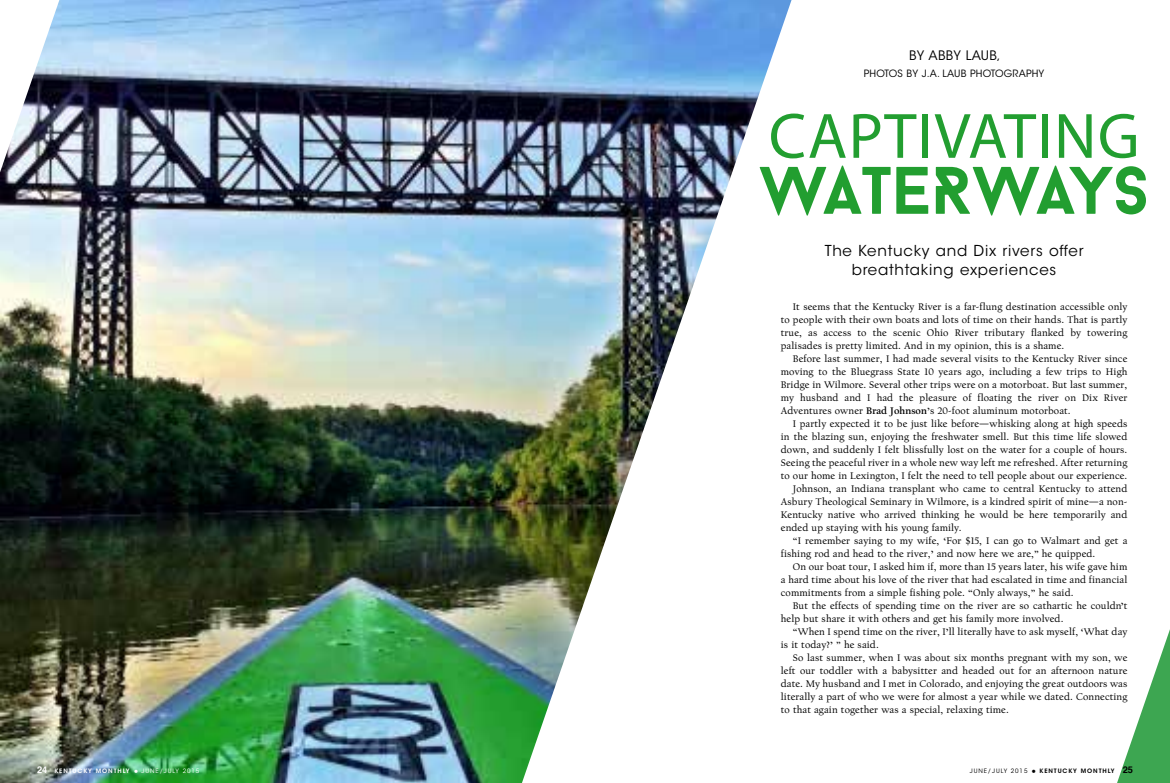
<style>
.page{position:relative;width:1170px;height:783px;background:#fff}
.page>*{position:absolute;margin:0;border:0;box-sizing:border-box;transform-origin:0 0}
.t1{font:700 67px "Baron Neue";color:#229e30}
.t2{font:64.6px "Myriad Pro";letter-spacing:.02em;color:#229e30}
.t3{font:15px/19px "ITC Avant Garde Std";letter-spacing:.05em;color:#000;text-align:center}
.t4{font:13px "ITC Avant Garde Std";letter-spacing:.02em;color:#000}
.t5{font:10px/13px "Californian FB Text";letter-spacing:.01em;color:#000;text-align:justify}
.t6{font:10px "ITC Avant Garde Std";letter-spacing:.02em;color:#000}
.t7{font:600 6px "ITC Avant Garde Std";letter-spacing:.15em;color:#fff}
.t8{font:600 6px "ITC Avant Garde Std";letter-spacing:.15em;color:#000}
.s1{font-weight:700}
.s2{font-family:"Helvetica";font-weight:700;font-size:9.2px}
.s3{font-family:"Californian FB Text";font-weight:400}
.s4{font-weight:400}
</style>
<div class="page">
<img style="left:0;top:0;width:522px;height:783px">
<svg style="left:1155px;top:629px;width:15px;height:154px;background:#58b269"></svg>
<img style="left:522px;top:0;width:633px;height:783px">
<svg style="left:0;top:0;width:59px;height:172px"></svg>
<h3 class="t4" style="left:909px;top:47px;width:93px">BY ABBY LAUB,</h3>
<p class="t6" style="left:864px;top:67px;width:182px">PHOTOS BY J.A. LAUB PHOTOGRAPHY</p>
<h2 class="t2" style="left:769px;top:96px;width:372px">CAPTIVATING</h2>
<h1 class="t1" style="left:759px;top:148px;width:392px">WATERWAYS</h1>
<h3 class="t3" style="left:825px;top:241px;width:260px">The Kentucky and Dix rivers offer breathtaking experiences</h3>
<p class="t5" style="left:781px;top:300px;width:348px;text-indent:12px">It seems that the Kentucky River is a far-flung destination accessible only to people with their own boats and lots of time on their hands. That is partly true, as access to the scenic Ohio River tributary flanked by towering palisades is pretty limited. And in my opinion, this is a shame.</p>
<p class="t5" style="left:781px;top:352px;width:348px;text-indent:12px">Before last summer, I had made several visits to the Kentucky River since moving to the Bluegrass State 10 years ago, including a few trips to High Bridge in Wilmore. Several other trips were on a motorboat. But last summer, my husband and I had the pleasure of floating the river on Dix River Adventures owner <span class="s1">Brad Johnson</span>’s 20-foot aluminum motorboat.</p>
<p class="t5" style="left:793px;top:417px;width:336px">I partly expected it to be just like before—whisking along at high speeds</p>
<p class="t5" style="left:781px;top:430px;width:348px">in the blazing sun, enjoying the freshwater smell. But this time life slowed</p>
<p class="t5" style="left:781px;top:443px;width:348px">down, and suddenly I felt blissfully lost on the water for a couple of hours.</p>
<p class="t5" style="left:781px;top:456px;width:348px">Seeing the peaceful river in a whole new way left me refreshed. After returning</p>
<p class="t5" style="left:781px;top:469px;width:348px">to our home in Lexington, I felt the need to tell people about our experience.</p>
<p class="t5" style="left:793px;top:482px;width:336px">Johnson, an Indiana transplant who came to central Kentucky to attend</p>
<p class="t5" style="left:781px;top:495px;width:348px">Asbury Theological Seminary in Wilmore, is a kindred spirit of mine—a non-</p>
<p class="t5" style="left:781px;top:508px;width:348px">Kentucky native who arrived thinking he would be here temporarily and</p>
<p class="t5" style="left:781px;top:521px;width:182px">ended up staying with his young family.</p>
<p class="t5" style="left:793px;top:534px;width:336px">“I remember saying to my wife, ‘For $15, I can go to Walmart and get a</p>
<p class="t5" style="left:781px;top:547px;width:316px">fishing rod and head to the river,’ and now here we are,” he quipped.</p>
<p class="t5" style="left:793px;top:560px;width:336px">On our boat tour, I asked him if, more than 15 years later, his wife gave him</p>
<p class="t5" style="left:781px;top:573px;width:348px">a hard time about his love of the river that had escalated in time and financial</p>
<p class="t5" style="left:781px;top:586px;width:294px">commitments from a simple fishing pole. “Only always,” he said.</p>
<p class="t5" style="left:793px;top:599px;width:336px">But the effects of spending time on the river are so cathartic he couldn’t</p>
<p class="t5" style="left:781px;top:612px;width:284px">help but share it with others and get his family more involved.</p>
<p class="t5" style="left:793px;top:625px;width:336px">“When I spend time on the river, I’ll literally have to ask myself, ‘What day</p>
<p class="t5" style="left:781px;top:638px;width:100px">is it today?’ ” he said.</p>
<p class="t5" style="left:793px;top:651px;width:336px">So last summer, when I was about six months pregnant with my son, we</p>
<p class="t5" style="left:781px;top:664px;width:348px">left our toddler with a babysitter and headed out for an afternoon nature</p>
<p class="t5" style="left:781px;top:677px;width:348px">date. My husband and I met in Colorado, and enjoying the great outdoors was</p>
<p class="t5" style="left:781px;top:690px;width:348px">literally a part of who we were for almost a year while we dated. Connecting</p>
<p class="t5" style="left:781px;top:703px;width:230px">to that again together was a special, relaxing time.</p>
<p class="t7" style="left:37px;top:767px;width:164px"><span class="s2">24</span> KENTUCKY MONTHLY <span class="s3">•</span> <span class="s4">JUNE/JULY 2015</span></p>
<p class="t8" style="left:970px;top:767px;width:165px"><span class="s4">JUNE/JULY 2015</span> <span class="s3">•</span> KENTUCKY MONTHLY <span class="s2">25</span></p>
</div>
